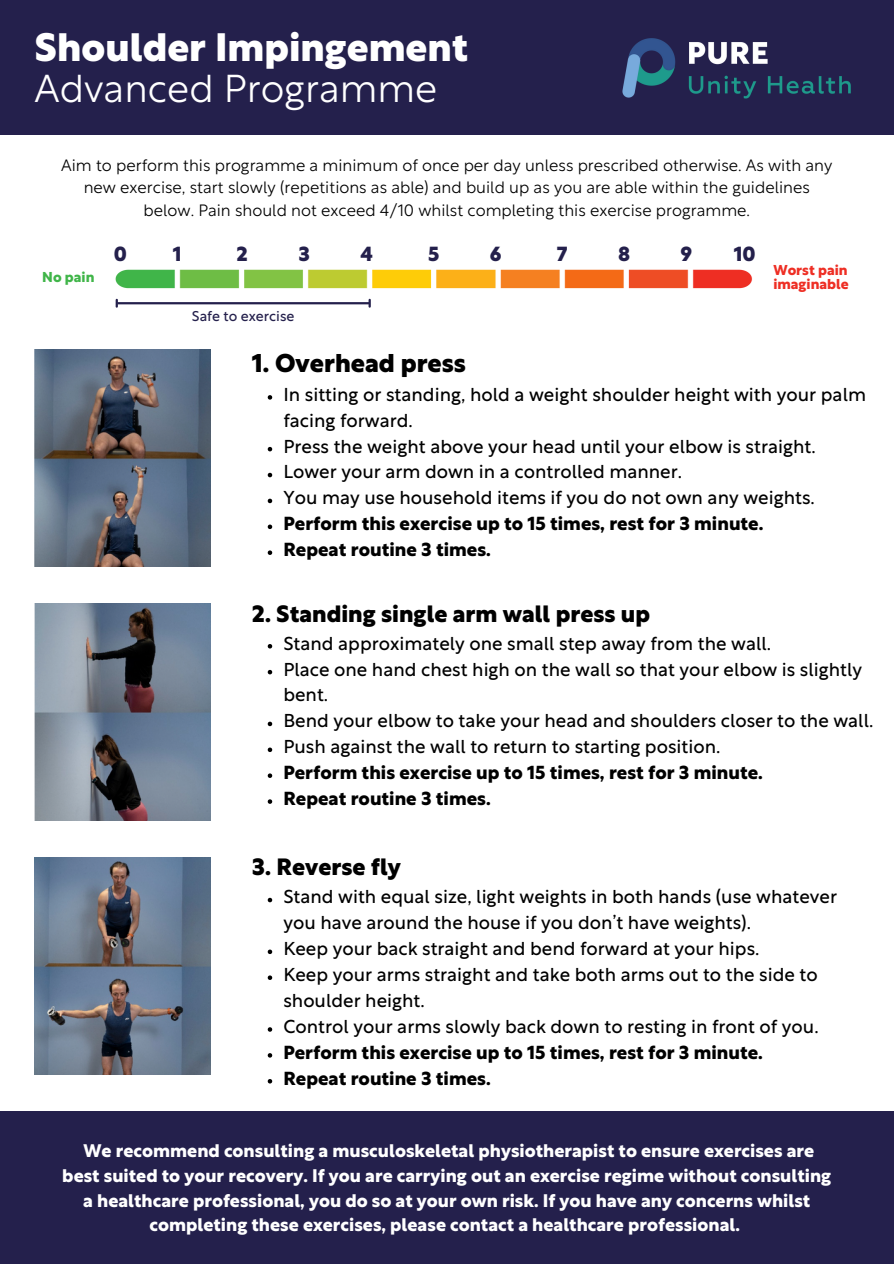
<style>
.page{position:relative;width:894px;height:1264px;background:#fff}
.page>*{position:absolute;margin:0;border:0;box-sizing:border-box;transform-origin:0 0}
.t1{font:800 38.7px/40.7px "Rustica";color:#fff}
.t2{font:800 25.2px "Rustica";color:#000}
.t3{font:800 23.1px "Rustica";color:#000}
.t4{font:800 19.95px "Rustica";color:#24204c}
.t5{font:18.45px/25.8px "Rustica";color:#000}
.t6{font:700 18.45px "Rustica";color:#000}
.t7{font:700 17.85px/24.8px "Rustica";color:#fff;text-align:center}
.t8{font:300 16.35px/22.5px "Rustica";color:#000;text-align:center}
.t9{font:700 14.1px "Rustica";color:#ee2e24}
.t10{font:14.1px "Rustica";color:#24204c}
.t11{font:700 14.1px "Rustica";color:#40b549}
.s1{font-weight:300}
</style>
<div class="page">
<div style="left:0;top:0;width:893px;height:134px;background:#24204c"></div>
<img style="left:622px;top:38px;width:229px;height:61px">
<div style="left:0;top:1111px;width:893px;height:152px;background:#24204c"></div>
<img style="left:115px;top:269px;width:637px;height:19px">
<hr style="left:117px;top:302px;width:252px;height:2px;background:#24204c">
<svg style="left:368px;top:300px;width:3px;height:6px"></svg>
<img style="left:35px;top:350px;width:175px;height:217px">
<svg style="left:267px;top:395px;width:5px;height:4px"></svg>
<svg style="left:267px;top:447px;width:5px;height:4px"></svg>
<svg style="left:267px;top:473px;width:5px;height:4px"></svg>
<svg style="left:267px;top:498px;width:5px;height:5px"></svg>
<svg style="left:267px;top:524px;width:5px;height:5px"></svg>
<svg style="left:267px;top:550px;width:5px;height:5px"></svg>
<img style="left:35px;top:603px;width:175px;height:217px">
<img style="left:35px;top:857px;width:175px;height:217px">
<svg style="left:267px;top:897px;width:5px;height:5px"></svg>
<svg style="left:267px;top:949px;width:5px;height:5px"></svg>
<svg style="left:267px;top:975px;width:5px;height:4px"></svg>
<svg style="left:267px;top:1027px;width:5px;height:4px"></svg>
<svg style="left:267px;top:1053px;width:5px;height:4px"></svg>
<svg style="left:267px;top:1079px;width:5px;height:4px"></svg>
<svg style="left:267px;top:644px;width:5px;height:4px"></svg>
<svg style="left:267px;top:670px;width:5px;height:4px"></svg>
<svg style="left:267px;top:721px;width:5px;height:5px"></svg>
<svg style="left:267px;top:747px;width:5px;height:5px"></svg>
<svg style="left:267px;top:773px;width:5px;height:5px"></svg>
<svg style="left:267px;top:799px;width:5px;height:4px"></svg>
<h1 class="t1" style="left:35px;top:31px;width:435px">Shoulder Impingement<br><span class="s1">Advanced Programme</span></h1>
<h6 class="t8" style="left:61px;top:155px;width:772px">Aim to perform this programme a minimum of once per day unless prescribed otherwise. As with any new exercise, start slowly (repetitions as able) and build up as you are able within the guidelines below. Pain should not exceed 4/10 whilst completing this exercise programme.</h6>
<p class="t11" style="left:42px;top:272px;width:54px">No pain</p>
<p class="t4" style="left:114px;top:247px;width:15px">0</p>
<p class="t4" style="left:173px;top:247px;width:10px">1</p>
<p class="t4" style="left:236px;top:247px;width:13px">2</p>
<p class="t4" style="left:298px;top:247px;width:13px">3</p>
<p class="t4" style="left:360px;top:247px;width:14px">4</p>
<p class="t4" style="left:428px;top:247px;width:13px">5</p>
<p class="t4" style="left:489px;top:247px;width:13px">6</p>
<p class="t4" style="left:556px;top:247px;width:12px">7</p>
<p class="t4" style="left:617px;top:247px;width:14px">8</p>
<p class="t4" style="left:680px;top:247px;width:13px">9</p>
<p class="t4" style="left:733px;top:247px;width:23px">10</p>
<p class="t9" style="left:773px;top:264px;width:76px">Worst pain</p>
<p class="t9" style="left:773px;top:279px;width:77px">imaginable</p>
<p class="t10" style="left:192px;top:311px;width:104px">Safe to exercise</p>
<p class="t2" style="left:252px;top:353px;width:215px">1. Overhead press</p>
<p class="t5" style="left:283px;top:383px;width:584px">In sitting or standing, hold a weight shoulder height with your palm facing forward.</p>
<p class="t5" style="left:283px;top:435px;width:533px">Press the weight above your head until your elbow is straight.</p>
<p class="t5" style="left:283px;top:461px;width:400px">Lower your arm down in a controlled manner.</p>
<p class="t5" style="left:283px;top:486px;width:533px">You may use household items if you do not own any weights.</p>
<p class="t6" style="left:283px;top:517px;width:481px">Perform this exercise up to 15 times, rest for 3 minute.</p>
<p class="t6" style="left:283px;top:543px;width:209px">Repeat routine 3 times.</p>
<p class="t3" style="left:252px;top:605px;width:399px">2. Standing single arm wall press up</p>
<p class="t5" style="left:283px;top:632px;width:489px">Stand approximately one small step away from the wall.</p>
<p class="t5" style="left:283px;top:658px;width:580px">Place one hand chest high on the wall so that your elbow is slightly bent.</p>
<p class="t5" style="left:283px;top:709px;width:591px">Bend your elbow to take your head and shoulders closer to the wall.</p>
<p class="t5" style="left:283px;top:735px;width:438px">Push against the wall to return to starting position.</p>
<p class="t6" style="left:283px;top:766px;width:481px">Perform this exercise up to 15 times, rest for 3 minute.</p>
<h5 class="t6" style="left:283px;top:791px;width:209px">Repeat routine 3 times.</h5>
<p class="t3" style="left:252px;top:858px;width:150px">3. Reverse fly</p>
<p class="t5" style="left:283px;top:885px;width:555px">Stand with equal size, light weights in both hands (use whatever you have around the house if you don’t have weights).</p>
<p class="t5" style="left:283px;top:937px;width:477px">Keep your back straight and bend forward at your hips.</p>
<p class="t5" style="left:283px;top:963px;width:535px">Keep your arms straight and take both arms out to the side to shoulder height.</p>
<p class="t5" style="left:283px;top:1015px;width:536px">Control your arms slowly back down to resting in front of you.</p>
<p class="t6" style="left:283px;top:1045px;width:481px">Perform this exercise up to 15 times, rest for 3 minute.</p>
<h2 class="t6" style="left:283px;top:1071px;width:209px">Repeat routine 3 times.</h2>
<h3 class="t7" style="left:62px;top:1140px;width:770px">We recommend consulting a musculoskeletal physiotherapist to ensure exercises are best suited to your recovery. If you are carrying out an exercise regime without consulting a healthcare professional, you do so at your own risk. If you have any concerns whilst completing these exercises, please contact a healthcare professional.</h3>
</div>
